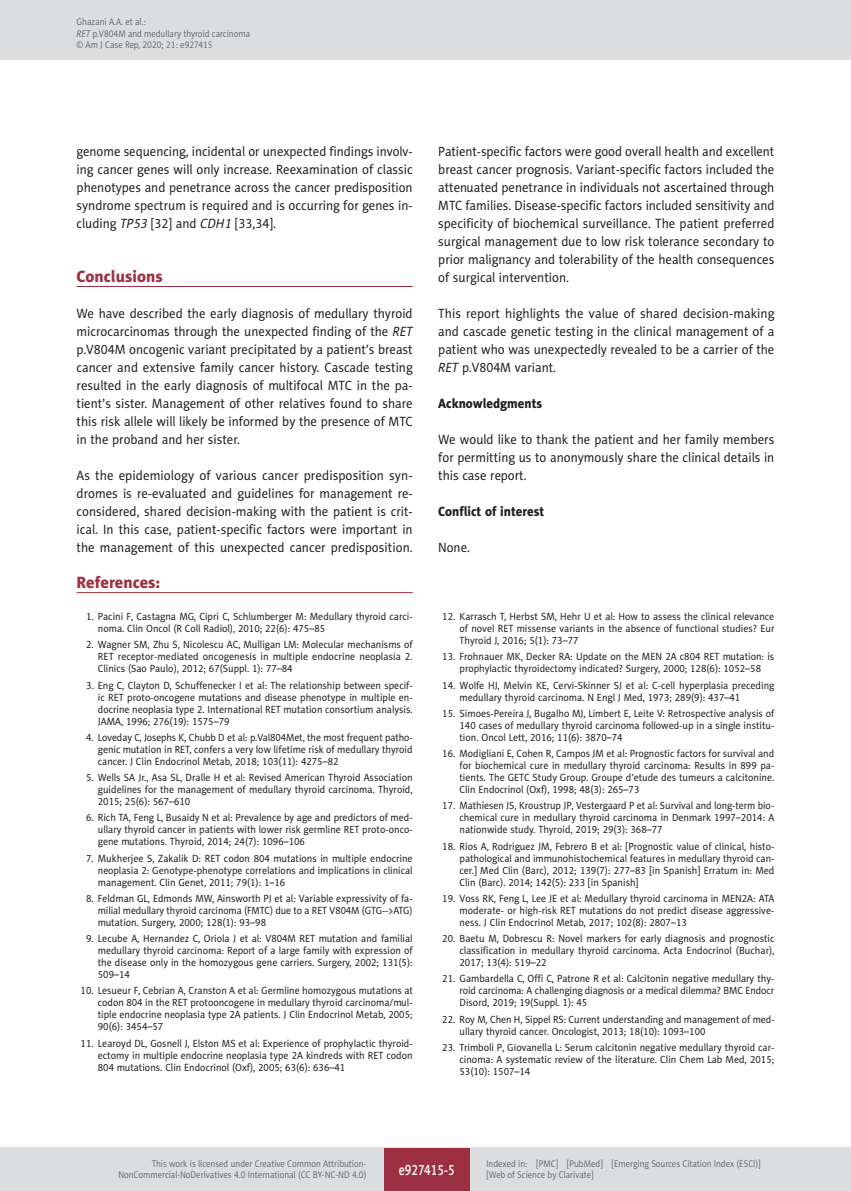
<style>
.page{position:relative;width:851px;height:1191px;background:#fff}
.page>*{position:absolute;margin:0;border:0;box-sizing:border-box;transform-origin:0 0}
.AJCR_Headline_1{font:16.5px "Naomi Sans EFN Heavy";color:#9d2f42}
.AJCR_Referencje_Tytu{font:16.5px "Naomi Sans EFN Heavy";color:#9d2f42}
.t1{font:15px "Naomi Sans EFN Medium";color:#fff;scale:.8 1}
.AJCR_Body{font:13.5px/18px "Naomi Sans EFN";color:#231f20;text-align:justify;scale:.94 1}
.AJCR_Body-2{font:13.5px/18px "Naomi Sans EFN";color:#231f20;text-align:justify;scale:.95 1}
.AJCR_Body-3{font:13.5px/18px "Naomi Sans EFN";color:#231f20;text-align:justify;scale:.96 1}
.AJCR_Headline_2{font:13.5px "Naomi Sans EFN Heavy";color:#231f20;scale:.95 1}
.AJCR_Referencje_punk{font:10.5px/12px "Naomi Sans EFN";color:#231f20;text-align:justify;scale:.95 1}
.AJCR_Referencje_punk-2{font:10.5px/12px "Naomi Sans EFN";color:#231f20;text-align:justify;scale:.94 1}
.t2{font:9.75px/11.2px "Naomi Sans EFN Light";color:#57585a;scale:.9 1}
.s1{font-style:italic}
</style>
<div class="page">
<hr style="left:77px;top:286px;width:335px;height:1px;background:#9d2f42">
<hr style="left:77px;top:592px;width:335px;height:1px;background:#9d2f42">
<div style="left:0;top:0;width:850px;height:60px;background:#dcdddf"></div>
<div style="left:0;top:1148px;width:850px;height:43px;background:#dcdddf"></div>
<div style="left:384px;top:1147px;width:85px;height:43px;background:#9d2f42"></div>
<p class="t2" style="left:77px;top:16px;width:194px">Ghazani A.A. et al.:<br><span class="s1">RET</span> p.V804M and medullary thyroid carcinoma © Am J Case Rep, 2020; 21: e927415</p>
<p class="AJCR_Body" style="left:77px;top:142px;width:359px">genome sequencing, incidental or unexpected findings involv&shy;ing cancer genes will only increase. Reexamination of classic phenotypes and penetrance across the cancer predisposition syndrome spectrum is required and is occurring for genes in&shy;cluding <span class="s1">TP53</span> [32] and <span class="s1">CDH1</span> [33,34].</p>
<p class="AJCR_Headline_1" style="left:77px;top:266px;width:88px">Conclusions</p>
<p class="AJCR_Body-2" style="left:77px;top:304px;width:355px">We have described the early diagnosis of medullary thyroid microcarcinomas through the unexpected finding of the <span class="s1">RET </span>p.V804M oncogenic variant precipitated by a patient’s breast cancer and extensive family cancer history. Cascade testing resulted in the early diagnosis of multifocal MTC in the pa&shy;tient’s sister. Management of other relatives found to share this risk allele will likely be informed by the presence of MTC in the proband and her sister.</p>
<p class="AJCR_Body-3" style="left:77px;top:466px;width:351px">As the epidemiology of various cancer predisposition syn&shy;dromes is re-evaluated and guidelines for management re&shy;considered, shared decision-making with the patient is crit&shy;ical. In this case, patient-specific factors were important in the management of this unexpected cancer predisposition.</p>
<p class="AJCR_Referencje_Tytu" style="left:77px;top:572px;width:85px">References:</p>
<p class="AJCR_Referencje_punk" style="left:98px;top:610px;width:333px;text-indent:-12px">1. Pacini F, Castagna MG, Cipri C, Schlumberger M: Medullary thyroid carci&shy;noma. Clin Oncol (R Coll Radiol), 2010; 22(6): 475–85</p>
<p class="AJCR_Referencje_punk" style="left:98px;top:639px;width:333px;text-indent:-12px">2. Wagner SM, Zhu S, Nicolescu AC, Mulligan LM: Molecular mechanisms of RET receptor-mediated oncogenesis in multiple endocrine neoplasia 2.<br>Clinics (Sao Paulo), 2012; 67(Suppl. 1): 77–84</p>
<p class="AJCR_Referencje_punk" style="left:98px;top:679px;width:333px;text-indent:-12px">3. Eng C, Clayton D, Schuffenecker I et al: The relationship between specif&shy;ic RET proto-oncogene mutations and disease phenotype in multiple en&shy;docrine neoplasia type 2. International RET mutation consortium analysis.<br>JAMA, 1996; 276(19): 1575–79</p>
<p class="AJCR_Referencje_punk-2" style="left:98px;top:731px;width:336px;text-indent:-12px">4. Loveday C, Josephs K, Chubb D et al: p.Val804Met, the most frequent patho&shy;genic mutation in RET, confers a very low lifetime risk of medullary thyroid cancer. J Clin Endocrinol Metab, 2018; 103(11): 4275–82</p>
<p class="AJCR_Referencje_punk" style="left:98px;top:771px;width:333px;text-indent:-12px">5. Wells SA Jr., Asa SL, Dralle H et al: Revised American Thyroid Association guidelines for the management of medullary thyroid carcinoma. Thyroid, 2015; 25(6): 567–610</p>
<p class="AJCR_Referencje_punk" style="left:98px;top:812px;width:333px;text-indent:-12px">6. Rich TA, Feng L, Busaidy N et al: Prevalence by age and predictors of med&shy;ullary thyroid cancer in patients with lower risk germline RET proto-onco&shy;gene mutations. Thyroid, 2014; 24(7): 1096–106</p>
<p class="AJCR_Referencje_punk" style="left:98px;top:852px;width:333px;text-indent:-12px">7. Mukherjee S, Zakalik D: RET codon 804 mutations in multiple endocrine neoplasia 2: Genotype-phenotype correlations and implications in clinical management. Clin Genet, 2011; 79(1): 1–16</p>
<p class="AJCR_Referencje_punk" style="left:98px;top:892px;width:333px;text-indent:-12px">8. Feldman GL, Edmonds MW, Ainsworth PJ et al: Variable expressivity of fa&shy;milial medullary thyroid carcinoma (FMTC) due to a RET V804M (GTG--&gt;ATG) mutation. Surgery, 2000; 128(1): 93–98</p>
<p class="AJCR_Referencje_punk" style="left:98px;top:932px;width:333px;text-indent:-12px">9. Lecube A, Hernandez C, Oriola J et al: V804M RET mutation and familial medullary thyroid carcinoma: Report of a large family with expression of the disease only in the homozygous gene carriers. Surgery, 2002; 131(5):<br>509–14</p>
<p class="AJCR_Referencje_punk" style="left:98px;top:985px;width:333px;text-indent:-17px">10. Lesueur F, Cebrian A, Cranston A et al: Germline homozygous mutations at codon 804 in the RET protooncogene in medullary thyroid carcinoma/mul&shy;tiple endocrine neoplasia type 2A patients. J Clin Endocrinol Metab, 2005; 90(6): 3454–57</p>
<p class="AJCR_Referencje_punk" style="left:98px;top:1037px;width:333px;text-indent:-17px">11. Learoyd DL, Gosnell J, Elston MS et al: Experience of prophylactic thyroid&shy;ectomy in multiple endocrine neoplasia type 2A kindreds with RET codon 804 mutations. Clin Endocrinol (Oxf), 2005; 63(6): 636–41</p>
<p class="AJCR_Body" style="left:438px;top:142px;width:359px">Patient-specific factors were good overall health and excellent breast cancer prognosis. Variant-specific factors included the attenuated penetrance in individuals not ascertained through MTC families. Disease-specific factors included sensitivity and specificity of biochemical surveillance. The patient preferred surgical management due to low risk tolerance secondary to prior malignancy and tolerability of the health consequences of surgical intervention.</p>
<p class="AJCR_Body-3" style="left:438px;top:304px;width:351px">This report highlights the value of shared decision-making and cascade genetic testing in the clinical management of a patient who was unexpectedly revealed to be a carrier of the <span class="s1">RET</span> p.V804M variant.</p>
<p class="AJCR_Headline_2" style="left:438px;top:395px;width:111px">Acknowledgments</p>
<p class="AJCR_Body-2" style="left:438px;top:430px;width:355px">We would like to thank the patient and her family members for permitting us to anonymously share the clinical details in this case report.</p>
<p class="AJCR_Headline_2" style="left:438px;top:503px;width:113px">Conflict of interest</p>
<p class="AJCR_Body-2" style="left:438px;top:538px;width:35px">None.</p>
<p class="AJCR_Referencje_punk" style="left:459px;top:610px;width:333px;text-indent:-17px">12. Karrasch T, Herbst SM, Hehr U et al: How to assess the clinical relevance of novel RET missense variants in the absence of functional studies? Eur Thyroid J, 2016; 5(1): 73–77</p>
<p class="AJCR_Referencje_punk" style="left:442px;top:651px;width:351px;text-align:center">13. Frohnauer MK, Decker RA: Update on the MEN 2A c804 RET mutation: is prophylactic thyroidectomy indicated? Surgery, 2000; 128(6): 1052–58</p>
<p class="AJCR_Referencje_punk" style="left:459px;top:679px;width:333px;text-indent:-17px">14. Wolfe HJ, Melvin KE, Cervi-Skinner SJ et al: C-cell hyperplasia preceding medullary thyroid carcinoma. N Engl J Med, 1973; 289(9): 437–41</p>
<p class="AJCR_Referencje_punk" style="left:459px;top:707px;width:333px;text-indent:-17px">15. Simoes-Pereira J, Bugalho MJ, Limbert E, Leite V: Retrospective analysis of 140 cases of medullary thyroid carcinoma followed-up in a single institu&shy;tion. Oncol Lett, 2016; 11(6): 3870–74</p>
<p class="AJCR_Referencje_punk" style="left:459px;top:747px;width:333px;text-indent:-17px">16. Modigliani E, Cohen R, Campos JM et al: Prognostic factors for survival and for biochemical cure in medullary thyroid carcinoma: Results in 899 pa&shy;tients. The GETC Study Group. Groupe d’etude des tumeurs a calcitonine.<br>Clin Endocrinol (Oxf), 1998; 48(3): 265–73</p>
<p class="AJCR_Referencje_punk-2" style="left:459px;top:800px;width:336px;text-indent:-17px">17. Mathiesen JS, Kroustrup JP, Vestergaard P et al: Survival and long-term bio&shy;chemical cure in medullary thyroid carcinoma in Denmark 1997–2014: A nationwide study. Thyroid, 2019; 29(3): 368–77</p>
<p class="AJCR_Referencje_punk" style="left:459px;top:840px;width:333px;text-indent:-17px">18. Rios A, Rodriguez JM, Febrero B et al: [Prognostic value of clinical, histo&shy;pathological and immunohistochemical features in medullary thyroid can&shy;cer.] Med Clin (Barc), 2012; 139(7): 277–83 [in Spanish] Erratum in: Med Clin (Barc). 2014; 142(5): 233 [in Spanish]</p>
<p class="AJCR_Referencje_punk" style="left:459px;top:892px;width:333px;text-indent:-17px">19. Voss RK, Feng L, Lee JE et al: Medullary thyroid carcinoma in MEN2A: ATA moderate- or high-risk RET mutations do not predict disease aggressive&shy;ness. J Clin Endocrinol Metab, 2017; 102(8): 2807–13</p>
<p class="AJCR_Referencje_punk" style="left:459px;top:932px;width:333px;text-indent:-17px">20. Baetu M, Dobrescu R: Novel markers for early diagnosis and prognostic classification in medullary thyroid carcinoma. Acta Endocrinol (Buchar), 2017; 13(4): 519–22</p>
<p class="AJCR_Referencje_punk" style="left:459px;top:973px;width:333px;text-indent:-17px">21. Gambardella C, Offi C, Patrone R et al: Calcitonin negative medullary thy&shy;roid carcinoma: A challenging diagnosis or a medical dilemma? BMC Endocr Disord, 2019; 19(Suppl. 1): 45</p>
<p class="AJCR_Referencje_punk-2" style="left:459px;top:1013px;width:336px;text-indent:-17px">22. Roy M, Chen H, Sippel RS: Current understanding and management of med&shy;ullary thyroid cancer. Oncologist, 2013; 18(10): 1093–100</p>
<p class="AJCR_Referencje_punk" style="left:459px;top:1041px;width:333px;text-indent:-17px">23. Trimboli P, Giovanella L: Serum calcitonin negative medullary thyroid car&shy;cinoma: A systematic review of the literature. Clin Chem Lab Med, 2015; 53(10): 1507–14</p>
<p class="t2" style="left:118px;top:1158px;width:277px;text-align:right">This work is licensed under Creative Common Attribution-<br>NonCommercial-NoDerivatives 4.0 International (CC BY-NC-ND 4.0)</p>
<h2 class="t1" style="left:398px;top:1160px;width:71px">e927415-5</h2>
<p class="t2" style="left:486px;top:1158px;width:306px">Indexed in: [PMC] [PubMed] [Emerging Sources Citation Index (ESCI)] [Web of Science by Clarivate]</p>
</div>
